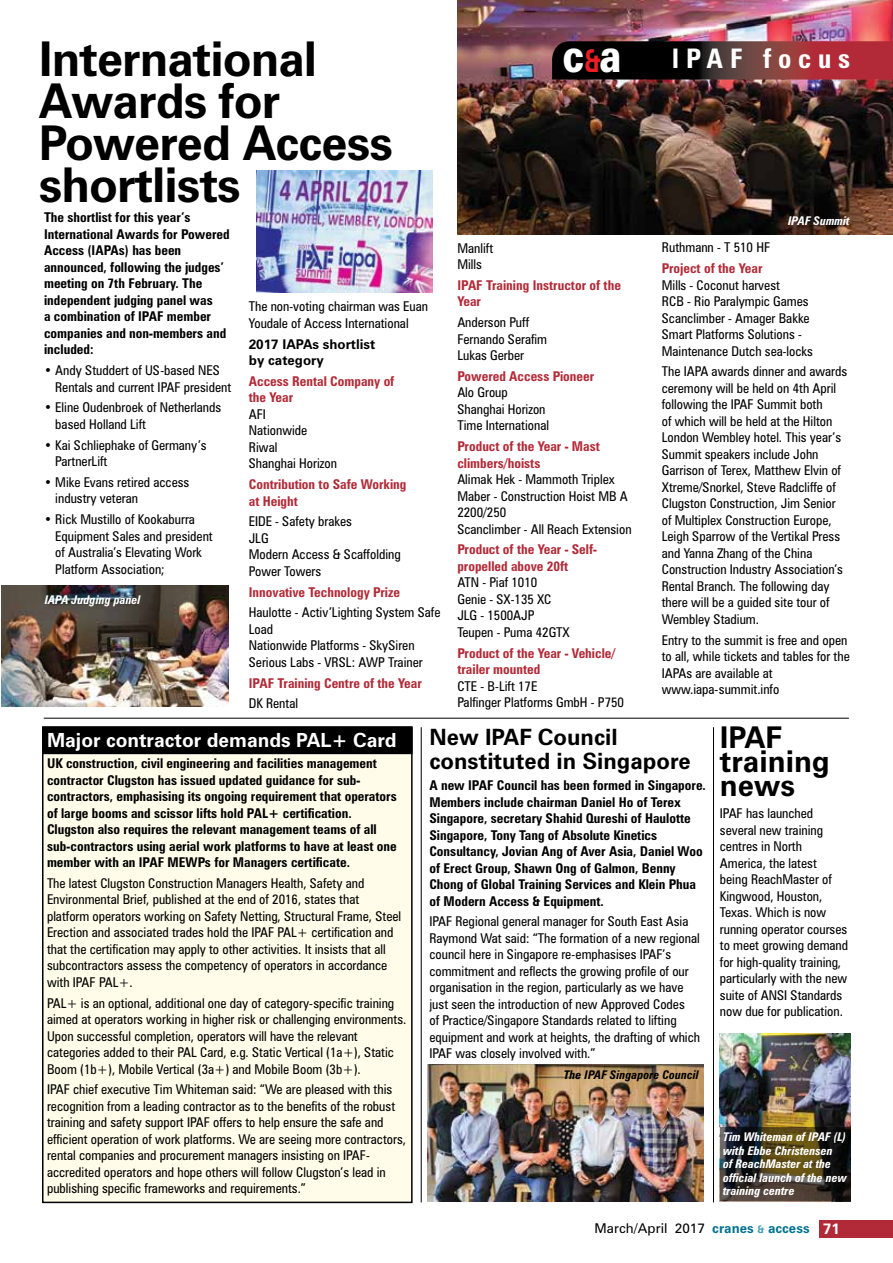
<style>
.page{position:relative;width:893px;height:1263px;background:#fff}
.page>*{position:absolute;margin:0;border:0;box-sizing:border-box;transform-origin:0 0}
.t1{font:700 48px/42px "Zurich BT";letter-spacing:-.02em;color:#000}
.t2{font:700 30px/24px "Zurich BT";color:#000}
.t3{font:700 condensed 27px "Zurich BT";letter-spacing:.25em;color:#fff}
.t4{font:700 22.5px/24px "Zurich BT";color:#000}
.t5{font:700 19.5px "Zurich BT";color:#fff}
.t6{font:condensed 13.5px/16.5px "Zurich BT";color:#000}
.t7{font:700 condensed 13.5px/16.5px "Zurich BT";color:#000}
.t8{font:700 condensed 13.5px/16.5px "Zurich BT";color:#b22a37}
.t9{font:13.5px "Zurich BT";color:#000}
.t10{font:700 13.5px/16.5px "Zurich BT";color:#000}
.t11{font:italic 700 condensed 12px/13.5px "Zurich BT";color:#fff}
.t12{font:italic 700 condensed 12px "Zurich BT";color:#000}
.s1{font-weight:900;font-stretch:normal;font-size:45.9px}
.s2{font-stretch:normal;font-size:31.65px;color:#ed1d24}
.s3{font-weight:700;color:#00728f}
.s4{font-weight:700;font-size:10.5px;color:#3c9db6}
.s5{font-weight:700;font-size:15px;color:#fff}
</style>
<div class="page">
<div style="left:819px;top:1221px;width:74px;height:17px;background:#b22a37"></div>
<div style="left:43px;top:727px;width:369px;height:475px;background:#fffde9"></div>
<div style="left:42px;top:726px;width:371px;height:477px;border:2px solid #000"></div>
<img style="left:457px;top:0;width:436px;height:234px">
<svg style="left:552px;top:41px;width:341px;height:39px;background:#512022"></svg>
<hr style="left:44px;top:718px;width:805px;height:1px;background:#000">
<img style="left:256px;top:171px;width:176px;height:122px">
<img style="left:1px;top:585px;width:228px;height:121px">
<div style="left:43px;top:727px;width:369px;height:26px;background:#000"></div>
<div style="left:42px;top:726px;width:371px;height:28px;border:2px solid #000"></div>
<img style="left:428px;top:1065px;width:275px;height:136px">
<img style="left:720px;top:1033px;width:131px;height:95px">
<hr style="left:421px;top:727px;width:1px;height:475px;background:#000">
<hr style="left:713px;top:727px;width:1px;height:475px;background:#000">
<svg style="left:720px;top:1128px;width:131px;height:73px;background:#393322"></svg>
<h1 class="t1" style="left:39px;top:37px;width:356px">International<br>Awards for<br>Powered Access shortlists</h1>
<p class="t7" style="left:44px;top:209px;width:187px">The shortlist for this year’s<br>International Awards for Powered<br>Access (IAPAs) has been announced, following the judges’ meeting on 7th February. The independent judging panel was<br>a combination of IPAF member companies and non-members and included:</p>
<p class="t6" style="left:55px;top:362px;width:177px;text-indent:-11px">• Andy Studdert of US-based NES<br>Rentals and current IPAF president</p>
<p class="t6" style="left:55px;top:399px;width:168px;text-indent:-11px">• Eline Oudenbroek of Netherlands based Holland Lift</p>
<p class="t6" style="left:55px;top:437px;width:153px;text-indent:-11px">• Kai Schliephake of Germany’s<br>PartnerLift</p>
<p class="t6" style="left:55px;top:474px;width:136px;text-indent:-11px">• Mike Evans retired access industry veteran</p>
<p class="t6" style="left:55px;top:511px;width:159px;text-indent:-11px">• Rick Mustillo of Kookaburra<br>Equipment Sales and president of Australia’s Elevating Work<br>Platform Association;</p>
<p class="t11" style="left:45px;top:593px;width:97px">IAPA Judging panel</p>
<p class="t6" style="left:249px;top:298px;width:181px">The non-voting chairman was Euan<br>Youdale of Access International</p>
<p class="t10" style="left:249px;top:335px;width:128px">2017 IAPAs shortlist by category</p>
<p class="t8" style="left:249px;top:373px;width:147px">Access Rental Company of the Year</p>
<p class="t6" style="left:249px;top:406px;width:90px">AFI<br>Nationwide<br>Riwal<br>Shanghai Horizon</p>
<p class="t8" style="left:249px;top:476px;width:159px">Contribution to Safe Working at Height</p>
<p class="t6" style="left:249px;top:513px;width:153px">EIDE - Safety brakes<br>JLG<br>Modern Access &amp; Scaffolding<br>Power Towers</p>
<p class="t8" style="left:249px;top:583px;width:153px">Innovative Technology Prize</p>
<p class="t6" style="left:249px;top:604px;width:193px">Haulotte - Activ’Lighting System Safe<br>Load<br>Nationwide Platforms - SkySiren<br>Serious Labs - VRSL: AWP Trainer</p>
<p class="t8" style="left:249px;top:674px;width:175px">IPAF Training Centre of the Year</p>
<p class="t6" style="left:249px;top:695px;width:51px">DK Rental</p>
<h3 class="t3" style="left:562px;top:42px;width:289px"><span class="s1">c</span><span class="s2">&amp;</span><span class="s1">a</span> IPAF focus</h3>
<p class="t6" style="left:457px;top:239px;width:37px">Manlift<br>Mills</p>
<p class="t8" style="left:457px;top:277px;width:165px">IPAF Training Instructor of the<br>Year</p>
<p class="t6" style="left:457px;top:314px;width:91px">Anderson Puff<br>Fernando Serafim<br>Lukas Gerber</p>
<p class="t8" style="left:457px;top:368px;width:138px">Powered Access Pioneer</p>
<p class="t6" style="left:457px;top:384px;width:93px">Alo Group<br>Shanghai Horizon<br>Time International</p>
<p class="t8" style="left:457px;top:438px;width:144px">Product of the Year - Mast climbers/hoists</p>
<p class="t6" style="left:457px;top:471px;width:176px">Alimak Hek - Mammoth Triplex<br>Maber - Construction Hoist MB A<br>2200/250<br>Scanclimber - All Reach Extension</p>
<p class="t8" style="left:457px;top:541px;width:141px">Product of the Year - Self&shy;propelled above 20ft</p>
<p class="t6" style="left:457px;top:574px;width:114px">ATN - Piaf 1010<br>Genie - SX-135 XC<br>JLG - 1500AJP<br>Teupen - Puma 42GTX</p>
<p class="t8" style="left:457px;top:644px;width:159px">Product of the Year - Vehicle/ trailer mounted</p>
<p class="t6" style="left:457px;top:677px;width:168px">CTE - B-Lift 17E<br>Palfinger Platforms GmbH - P750</p>
<p class="t11" style="left:788px;top:214px;width:63px">IPAF Summit</p>
<p class="t6" style="left:662px;top:239px;width:110px">Ruthmann - T 510 HF</p>
<p class="t8" style="left:662px;top:260px;width:102px">Project of the Year</p>
<p class="t6" style="left:662px;top:277px;width:153px">Mills - Coconut harvest<br>RCB - Rio Paralympic Games<br>Scanclimber - Amager Bakke<br>Smart Platforms Solutions -<br>Maintenance Dutch sea-locks</p>
<p class="t6" style="left:662px;top:363px;width:187px">The IAPA awards dinner and awards ceremony will be held on 4th April following the IPAF Summit both<br>of which will be held at the Hilton<br>London Wembley hotel. This year’s<br>Summit speakers include John<br>Garrison of Terex, Matthew Elvin of<br>Xtreme/Snorkel, Steve Radcliffe of<br>Clugston Construction, Jim Senior of Multiplex Construction Europe,<br>Leigh Sparrow of the Vertikal Press and Yanna Zhang of the China<br>Construction Industry Association’s<br>Rental Branch. The following day there will be a guided site tour of<br>Wembley Stadium.</p>
<p class="t6" style="left:662px;top:631px;width:190px">Entry to the summit is free and open to all, while tickets and tables for the<br>IAPAs are available at www.iapa-summit.info</p>
<h3 class="t5" style="left:47px;top:728px;width:351px">Major contractor demands PAL+ Card</h3>
<p class="t7" style="left:47px;top:755px;width:351px">UK construction, civil engineering and facilities management contractor Clugston has issued updated guidance for sub&shy;contractors, emphasising its ongoing requirement that operators of large booms and scissor lifts hold PAL+ certification.<br>Clugston also requires the relevant management teams of all sub-contractors using aerial work platforms to have at least one member with an IPAF MEWPs for Managers certificate.</p>
<p class="t6" style="left:47px;top:875px;width:356px">The latest Clugston Construction Managers Health, Safety and Environmental Brief, published at the end of 2016, states that platform operators working on Safety Netting, Structural Frame, Steel Erection and associated trades hold the IPAF PAL+ certification and that the certification may apply to other activities. It insists that all subcontractors assess the competency of operators in accordance with IPAF PAL+.</p>
<p class="t6" style="left:47px;top:994px;width:361px">PAL+ is an optional, additional one day of category-specific training aimed at operators working in higher risk or challenging environments.<br>Upon successful completion, operators will have the relevant categories added to their PAL Card, e.g. Static Vertical (1a+), Static Boom (1b+), Mobile Vertical (3a+) and Mobile Boom (3b+).</p>
<p class="t6" style="left:47px;top:1081px;width:361px">IPAF chief executive Tim Whiteman said: “We are pleased with this recognition from a leading contractor as to the benefits of the robust training and safety support IPAF offers to help ensure the safe and efficient operation of work platforms. We are seeing more contractors, rental companies and procurement managers insisting on IPAF&shy;accredited operators and hope others will follow Clugston’s lead in publishing specific frameworks and requirements.”</p>
<h3 class="t4" style="left:429px;top:725px;width:263px">New IPAF Council constituted in Singapore</h3>
<p class="t7" style="left:429px;top:777px;width:278px">A new IPAF Council has been formed in Singapore.<br>Members include chairman Daniel Ho of Terex Singapore, secretary Shahid Qureshi of Haulotte Singapore, Tony Tang of Absolute Kinetics Consultancy, Jovian Ang of Aver Asia, Daniel Woo of Erect Group, Shawn Ong of Galmon, Benny Chong of Global Training Services and Klein Phua of Modern Access &amp; Equipment.</p>
<p class="t6" style="left:429px;top:913px;width:272px">IPAF Regional general manager for South East Asia Raymond Wat said: “The formation of a new regional council here in Singapore re-emphasises IPAF’s commitment and reflects the growing profile of our organisation in the region, particularly as we have just seen the introduction of new Approved Codes<br>of Practice/Singapore Standards related to lifting equipment and work at heights, the drafting of which IPAF was closely involved with.”</p>
<p class="t12" style="left:564px;top:1067px;width:137px">The IPAF Singapore Council</p>
<h2 class="t2" style="left:720px;top:725px;width:111px">IPAF training news</h2>
<p class="t6" style="left:720px;top:805px;width:130px">IPAF has launched several new training centres in North<br>America, the latest<br>being ReachMaster of<br>Kingwood, Houston,<br>Texas. Which is now running operator courses to meet growing demand for high-quality training, particularly with the new suite of ANSI Standards now due for publication.</p>
<p class="t11" style="left:723px;top:1130px;width:125px">Tim Whiteman of IPAF (L) with Ebbe Christensen<br>of ReachMaster at the official launch of the new training centre</p>
<p class="t9" style="left:595px;top:1220px;width:247px">March/April 2017 <span class="s3">cranes</span> <span class="s4">&amp;</span> <span class="s3">access</span> <span class="s5">71</span></p>
</div>
